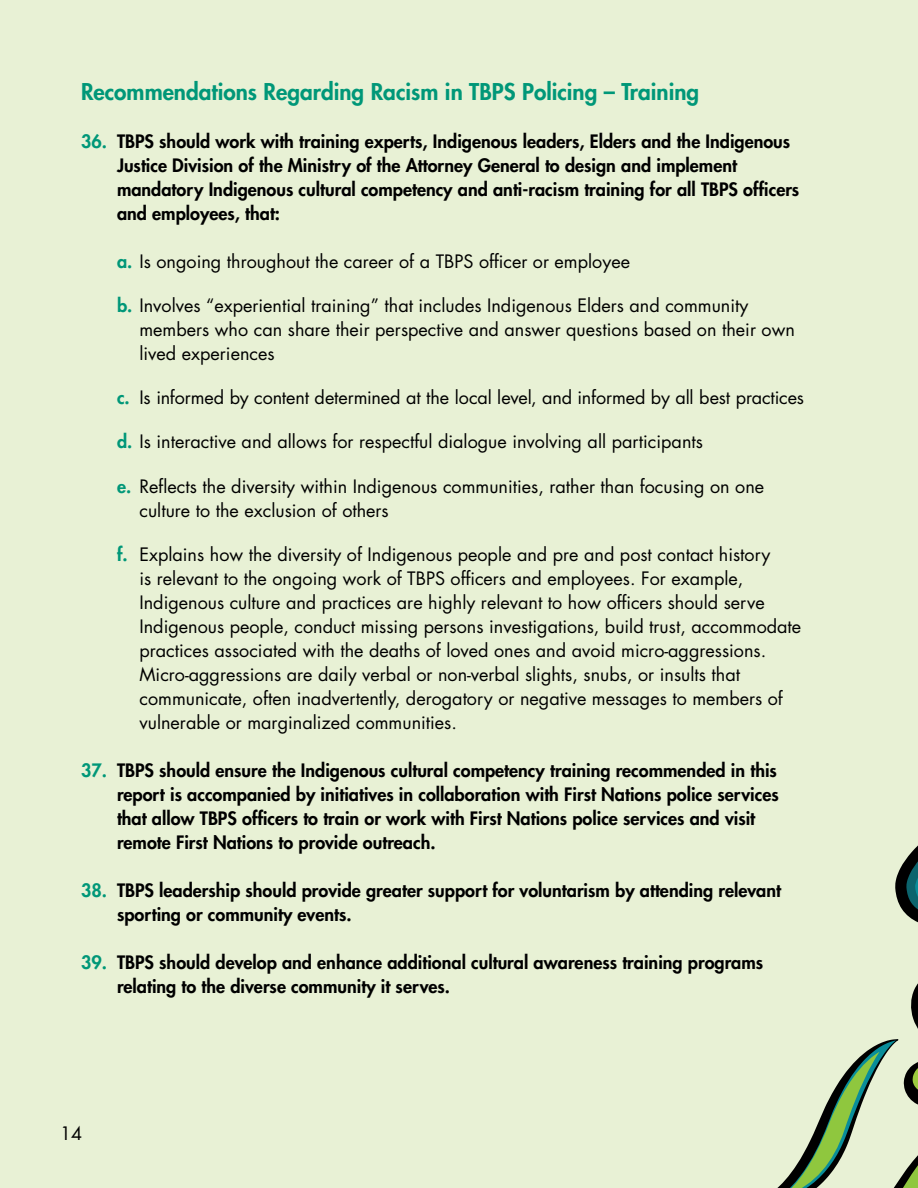
<style>
.page{position:relative;width:918px;height:1188px;background:#e8f1d5}
.page>*{position:absolute;margin:0;border:0;box-sizing:border-box;transform-origin:0 0}
.t1{font:800 22.5px "Futura Std";color:#009778}
.t2{font:18px/24px "Futura Std";color:#000}
.t3{font:800 18px/24px "Futura Std";color:#000}
.s1{color:#009778}
.s2{font-weight:800;color:#009778}
</style>
<div class="page">
<svg style="left:895px;top:845px;width:23px;height:78px"></svg>
<svg style="left:777px;top:983px;width:141px;height:205px"></svg>
<p class="t1" style="left:81px;top:80px;width:620px">Recommendations Regarding Racism in TBPS Policing – Training</p>
<p class="t3" style="left:117px;top:130px;width:684px;text-indent:-36px"><span class="s1">36.</span> TBPS should work with training experts, Indigenous leaders, Elders and the Indigenous Justice Division of the Ministry of the Attorney General to design and implement mandatory Indigenous cultural competency and anti-racism training for all TBPS officers and employees, that:</p>
<p class="t2" style="left:117px;top:250px;width:515px"><span class="s2">a.</span> Is ongoing throughout the career of a TBPS officer or employee</p>
<p class="t2" style="left:140px;top:294px;width:657px;text-indent:-22px"><span class="s2">b.</span> Involves “experiential training” that includes Indigenous Elders and community members who can share their perspective and answer questions based on their own lived experiences</p>
<p class="t2" style="left:117px;top:387px;width:689px"><span class="s2">c.</span> Is informed by content determined at the local level, and informed by all best practices</p>
<p class="t2" style="left:117px;top:431px;width:588px"><span class="s2">d.</span> Is interactive and allows for respectful dialogue involving all participants</p>
<p class="t2" style="left:140px;top:475px;width:626px;text-indent:-22px"><span class="s2">e.</span> Reflects the diversity within Indigenous communities, rather than focusing on one culture to the exclusion of others</p>
<p class="t2" style="left:140px;top:543px;width:663px;text-indent:-22px"><span class="s2">f.</span> Explains how the diversity of Indigenous people and pre and post contact history<br>is relevant to the ongoing work of TBPS officers and employees. For example, Indigenous culture and practices are highly relevant to how officers should serve Indigenous people, conduct missing persons investigations, build trust, accommodate practices associated with the deaths of loved ones and avoid micro-aggressions.<br>Micro-aggressions are daily verbal or non-verbal slights, snubs, or insults that communicate, often inadvertently, derogatory or negative messages to members of vulnerable or marginalized communities.</p>
<p class="t3" style="left:117px;top:759px;width:663px;text-indent:-36px"><span class="s1">37.</span> TBPS should ensure the Indigenous cultural competency training recommended in this report is accompanied by initiatives in collaboration with First Nations police services that allow TBPS officers to train or work with First Nations police services and visit remote First Nations to provide outreach.</p>
<p class="t3" style="left:117px;top:879px;width:666px;text-indent:-36px"><span class="s1">38.</span> TBPS leadership should provide greater support for voluntarism by attending relevant sporting or community events.</p>
<p class="t3" style="left:117px;top:951px;width:648px;text-indent:-36px"><span class="s1">39.</span> TBPS should develop and enhance additional cultural awareness training programs relating to the diverse community it serves.</p>
<p class="t2" style="left:60px;top:1122px;width:24px">14</p>
</div>
